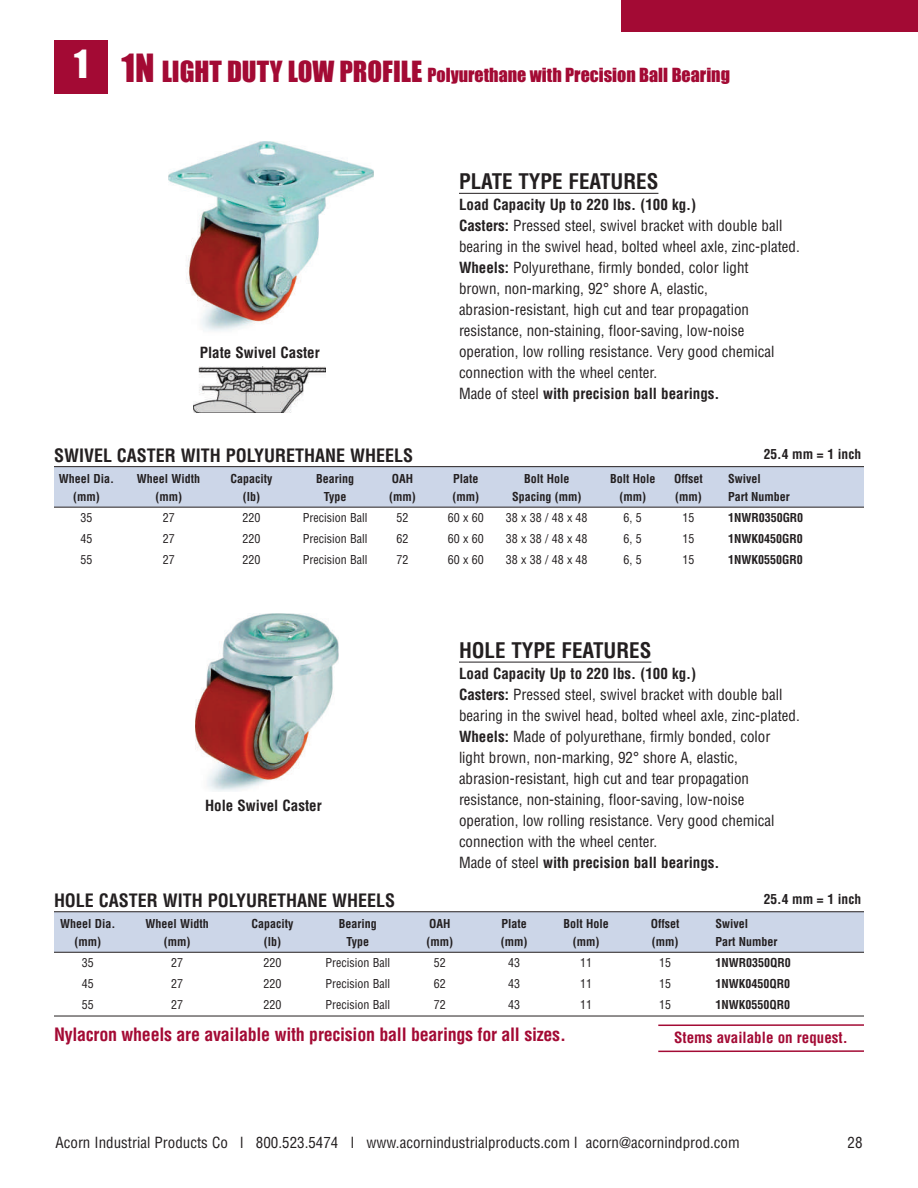
<style>
.page{position:relative;width:918px;height:1188px;background:#fff}
.page>*{position:absolute;margin:0;border:0;box-sizing:border-box;transform-origin:0 0}
.t1{font:36px "Impact";color:#fff}
.t2{font:700 condensed 21px "Helvetica";color:#231f20}
.t3{font:700 condensed 18px "Helvetica";color:#231f20}
.t4{font:700 condensed 18px "Helvetica";letter-spacing:-.015em;color:#a30a34}
.t5{font:18px "Impact";color:#a30a34}
.t6{font:condensed 15px/21px "Helvetica";color:#231f20}
.t7{font:700 condensed 15px "Helvetica";color:#231f20}
.t8{font:700 condensed 15px "Helvetica";color:#a30a34}
.t9{font:700 condensed 13.5px "Helvetica";color:#231f20}
.t10{font:700 condensed 12px "Helvetica";color:#231f20}
.t11{font:condensed 12px "Helvetica";color:#231f20}
.t12{font:condensed 12px "Helvetica";letter-spacing:.14em;color:#231f20}
.s1{font-size:36px}
.s2{font-size:27px}
.s3{font-weight:700}
</style>
<div class="page">
<div style="left:54px;top:40px;width:54px;height:54px;background:#a30a34"></div>
<div style="left:621px;top:0;width:297px;height:32px;background:#a30a34"></div>
<div style="left:54px;top:467px;width:810px;height:40px;background:#ccd6e8"></div>
<hr style="left:54px;top:466px;width:810px;height:1px;background:#231f20">
<hr style="left:54px;top:507px;width:810px;height:1px;background:#231f20">
<img style="left:168px;top:141px;width:205px;height:190px">
<img style="left:196px;top:614px;width:142px;height:177px">
<img style="left:193px;top:367px;width:132px;height:46px">
<hr style="left:459px;top:662px;width:192px;height:1px;background:#231f20">
<hr style="left:459px;top:193px;width:199px;height:1px;background:#231f20">
<div style="left:54px;top:912px;width:810px;height:40px;background:#ccd6e8"></div>
<hr style="left:54px;top:911px;width:810px;height:1px;background:#231f20">
<hr style="left:54px;top:952px;width:810px;height:1px;background:#231f20">
<hr style="left:54px;top:1016px;width:810px;height:1px;background:#231f20">
<hr style="left:658px;top:1024px;width:206px;height:2px;background:#a30a34">
<hr style="left:658px;top:1050px;width:206px;height:2px;background:#a30a34">
<h1 class="t1" style="left:74px;top:45px;width:15px">1</h1>
<p class="t5" style="left:122px;top:66px;width:610px"><span class="s1">1N</span> <span class="s2">LIGHT DUTY LOW PROFILE</span> Polyurethane with Precision Ball Bearing</p>
<p class="t7" style="left:200px;top:344px;width:121px">Plate Swivel Caster</p>
<h2 class="t2" style="left:459px;top:169px;width:201px">PLATE TYPE FEATURES</h2>
<p class="t6" style="left:459px;top:194px;width:342px"><span class="s3">Load Capacity Up to 220 lbs. (100 kg.)<br>Casters:</span> Pressed steel, swivel bracket with double ball bearing in the swivel head, bolted wheel axle, zinc-plated.<br><span class="s3">Wheels:</span> Polyurethane, firmly bonded, color light<br>brown, non-marking, 92° shore A, elastic, abrasion-resistant, high cut and tear propagation resistance, non-staining, floor-saving, low-noise operation, low rolling resistance. Very good chemical connection with the wheel center.<br>Made of steel <span class="s3">with precision ball bearings.</span></p>
<p class="t3" style="left:54px;top:446px;width:361px">SWIVEL CASTER WITH POLYURETHANE WHEELS</p>
<p class="t10" style="left:59px;top:472px;width:57px">Wheel Dia.</p>
<p class="t10" style="left:137px;top:472px;width:65px">Wheel Width</p>
<p class="t10" style="left:231px;top:472px;width:43px">Capacity</p>
<p class="t10" style="left:316px;top:472px;width:40px">Bearing</p>
<p class="t10" style="left:392px;top:472px;width:23px">OAH</p>
<p class="t10" style="left:453px;top:472px;width:27px">Plate</p>
<p class="t10" style="left:524px;top:472px;width:47px">Bolt Hole</p>
<p class="t10" style="left:610px;top:472px;width:47px">Bolt Hole</p>
<p class="t10" style="left:674px;top:472px;width:30px">Offset</p>
<p class="t10" style="left:728px;top:472px;width:34px">Swivel</p>
<p class="t10" style="left:73px;top:490px;width:28px">(mm)</p>
<p class="t10" style="left:155px;top:490px;width:28px">(mm)</p>
<p class="t10" style="left:243px;top:490px;width:19px">(lb)</p>
<p class="t10" style="left:324px;top:490px;width:24px">Type</p>
<p class="t10" style="left:389px;top:490px;width:28px">(mm)</p>
<p class="t10" style="left:452px;top:490px;width:28px">(mm)</p>
<p class="t10" style="left:512px;top:490px;width:71px">Spacing (mm)</p>
<p class="t10" style="left:619px;top:490px;width:28px">(mm)</p>
<p class="t10" style="left:675px;top:490px;width:28px">(mm)</p>
<p class="t10" style="left:728px;top:490px;width:63px">Part Number</p>
<p class="t11" style="left:81px;top:511px;width:13px">35</p>
<p class="t11" style="left:163px;top:511px;width:13px">27</p>
<p class="t11" style="left:243px;top:511px;width:19px">220</p>
<p class="t11" style="left:303px;top:511px;width:66px">Precision Ball</p>
<p class="t11" style="left:397px;top:511px;width:13px">52</p>
<p class="t11" style="left:448px;top:511px;width:37px">60 x 60</p>
<p class="t12" style="left:506px;top:511px;width:83px">38x38/48x48</p>
<p class="t11" style="left:624px;top:511px;width:20px">6, 5</p>
<p class="t11" style="left:682px;top:511px;width:13px">15</p>
<p class="t10" style="left:728px;top:511px;width:77px">1NWR0350GR0</p>
<p class="t11" style="left:81px;top:532px;width:13px">45</p>
<p class="t11" style="left:163px;top:532px;width:13px">27</p>
<p class="t11" style="left:243px;top:532px;width:19px">220</p>
<p class="t11" style="left:303px;top:532px;width:66px">Precision Ball</p>
<p class="t11" style="left:397px;top:532px;width:13px">62</p>
<p class="t11" style="left:448px;top:532px;width:37px">60 x 60</p>
<p class="t12" style="left:506px;top:532px;width:83px">38x38/48x48</p>
<p class="t11" style="left:624px;top:532px;width:20px">6, 5</p>
<p class="t11" style="left:682px;top:532px;width:13px">15</p>
<p class="t10" style="left:728px;top:532px;width:76px">1NWK0450GR0</p>
<p class="t11" style="left:81px;top:553px;width:13px">55</p>
<p class="t11" style="left:163px;top:553px;width:13px">27</p>
<p class="t11" style="left:243px;top:553px;width:19px">220</p>
<p class="t11" style="left:303px;top:553px;width:66px">Precision Ball</p>
<p class="t11" style="left:397px;top:553px;width:13px">72</p>
<p class="t11" style="left:448px;top:553px;width:37px">60 x 60</p>
<p class="t12" style="left:506px;top:553px;width:83px">38x38/48x48</p>
<p class="t11" style="left:624px;top:553px;width:20px">6, 5</p>
<p class="t11" style="left:682px;top:553px;width:13px">15</p>
<p class="t10" style="left:728px;top:553px;width:76px">1NWK0550GR0</p>
<p class="t9" style="left:764px;top:446px;width:99px">25.4 mm = 1 inch</p>
<p class="t7" style="left:205px;top:797px;width:118px">Hole Swivel Caster</p>
<h2 class="t2" style="left:459px;top:638px;width:194px">HOLE TYPE FEATURES</h2>
<p class="t6" style="left:459px;top:663px;width:342px"><span class="s3">Load Capacity Up to 220 lbs. (100 kg.)<br>Casters:</span> Pressed steel, swivel bracket with double ball bearing in the swivel head, bolted wheel axle, zinc-plated.<br><span class="s3">Wheels:</span> Made of polyurethane, firmly bonded, color light brown, non-marking, 92° shore A, elastic, abrasion-resistant, high cut and tear propagation resistance, non-staining, floor-saving, low-noise operation, low rolling resistance. Very good chemical connection with the wheel center.<br>Made of steel <span class="s3">with precision ball bearings.</span></p>
<p class="t3" style="left:54px;top:891px;width:343px">HOLE CASTER WITH POLYURETHANE WHEELS</p>
<p class="t10" style="left:60px;top:917px;width:57px">Wheel Dia.</p>
<p class="t10" style="left:145px;top:917px;width:65px">Wheel Width</p>
<p class="t10" style="left:251px;top:917px;width:43px">Capacity</p>
<p class="t10" style="left:339px;top:917px;width:40px">Bearing</p>
<p class="t10" style="left:429px;top:917px;width:23px">OAH</p>
<p class="t10" style="left:502px;top:917px;width:27px">Plate</p>
<p class="t10" style="left:564px;top:917px;width:47px">Bolt Hole</p>
<p class="t10" style="left:651px;top:917px;width:30px">Offset</p>
<p class="t10" style="left:716px;top:917px;width:34px">Swivel</p>
<p class="t10" style="left:74px;top:935px;width:28px">(mm)</p>
<p class="t10" style="left:164px;top:935px;width:28px">(mm)</p>
<p class="t10" style="left:264px;top:935px;width:19px">(lb)</p>
<p class="t10" style="left:346px;top:935px;width:24px">Type</p>
<p class="t10" style="left:426px;top:935px;width:28px">(mm)</p>
<p class="t10" style="left:501px;top:935px;width:28px">(mm)</p>
<p class="t10" style="left:573px;top:935px;width:28px">(mm)</p>
<p class="t10" style="left:652px;top:935px;width:28px">(mm)</p>
<p class="t10" style="left:716px;top:935px;width:63px">Part Number</p>
<p class="t11" style="left:82px;top:956px;width:13px">35</p>
<p class="t11" style="left:171px;top:956px;width:13px">27</p>
<p class="t11" style="left:263px;top:956px;width:19px">220</p>
<p class="t11" style="left:325px;top:956px;width:66px">Precision Ball</p>
<p class="t11" style="left:434px;top:956px;width:13px">52</p>
<p class="t11" style="left:508px;top:956px;width:13px">43</p>
<p class="t11" style="left:580px;top:956px;width:13px">11</p>
<p class="t11" style="left:659px;top:956px;width:13px">15</p>
<p class="t10" style="left:716px;top:956px;width:77px">1NWR0350QR0</p>
<p class="t11" style="left:82px;top:977px;width:13px">45</p>
<p class="t11" style="left:171px;top:977px;width:13px">27</p>
<p class="t11" style="left:263px;top:977px;width:19px">220</p>
<p class="t11" style="left:325px;top:977px;width:66px">Precision Ball</p>
<p class="t11" style="left:434px;top:977px;width:13px">62</p>
<p class="t11" style="left:508px;top:977px;width:13px">43</p>
<p class="t11" style="left:580px;top:977px;width:13px">11</p>
<p class="t11" style="left:659px;top:977px;width:13px">15</p>
<p class="t10" style="left:716px;top:977px;width:76px">1NWK0450QR0</p>
<p class="t11" style="left:82px;top:998px;width:13px">55</p>
<p class="t11" style="left:171px;top:998px;width:13px">27</p>
<p class="t11" style="left:263px;top:998px;width:19px">220</p>
<p class="t11" style="left:325px;top:998px;width:66px">Precision Ball</p>
<p class="t11" style="left:434px;top:998px;width:13px">72</p>
<p class="t11" style="left:508px;top:998px;width:13px">43</p>
<p class="t11" style="left:580px;top:998px;width:13px">11</p>
<p class="t11" style="left:659px;top:998px;width:13px">15</p>
<p class="t10" style="left:716px;top:998px;width:76px">1NWK0550QR0</p>
<p class="t8" style="left:674px;top:1029px;width:175px">Stems available on request.</p>
<p class="t9" style="left:764px;top:892px;width:99px">25.4 mm = 1 inch</p>
<p class="t4" style="left:54px;top:1024px;width:514px">Nylacron wheels are available with precision ball bearings for all sizes.</p>
<p class="t6" style="left:56px;top:1132px;width:686px">Acorn Industrial Products Co l 800.523.5474 l www.acornindustrialproducts.com l acorn@acornindprod.com</p>
<p class="t6" style="left:848px;top:1132px;width:16px">28</p>
</div>
